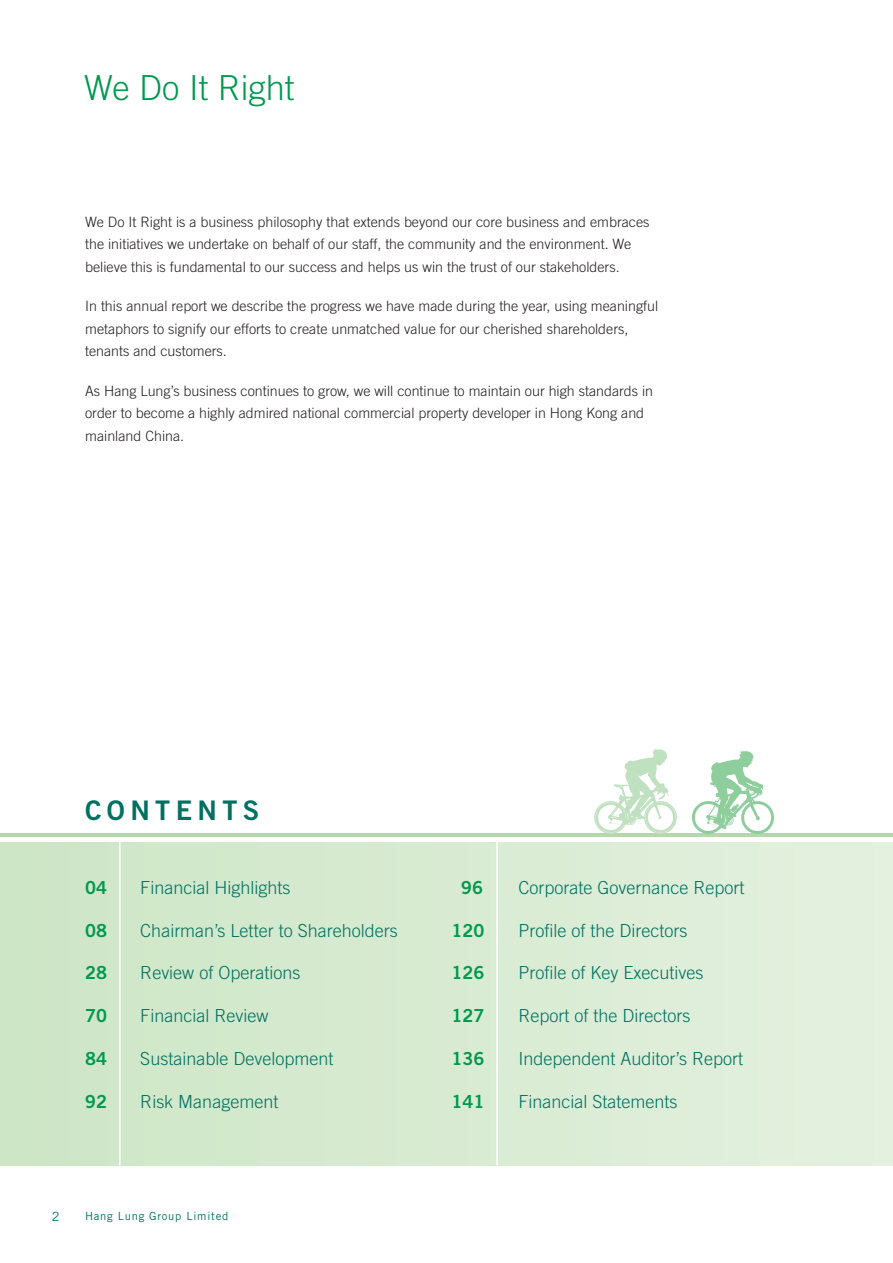
<style>
.page{position:relative;width:893px;height:1263px;background:#fff}
.page>*{position:absolute;margin:0;border:0;box-sizing:border-box;transform-origin:0 0}
.t1{font:300 34.5px "Trade Gothic LT Std";color:#00994e}
.t2{font:27px "Trade Gothic LT Std Bd 2";letter-spacing:.2em;color:#007161}
.t3{font:300 18px "Trade Gothic LT Std";color:#007161}
.t4{font:18px "Trade Gothic LT Std Bd 2";color:#00994e}
.t5{font:300 14.25px/22.5px "Trade Gothic LT Std";color:#231f20}
.t6{font:12.75px "Trade Gothic LT Std";color:#007161}
.t7{font:11.25px "Trade Gothic LT Std";letter-spacing:.065em;color:#007161}
</style>
<div class="page">
<div style="left:0;top:842px;width:893px;height:323px;background:#d8ebd2"></div>
<hr style="left:0;top:833px;width:893px;height:4px;background:#b5d7ac">
<hr style="left:119px;top:840px;width:2px;height:325px;background:#fff">
<hr style="left:496px;top:840px;width:2px;height:325px;background:#fff">
<svg style="left:594px;top:749px;width:83px;height:85px"></svg>
<svg style="left:692px;top:751px;width:82px;height:83px"></svg>
<h1 class="t1" style="left:84px;top:67px;width:212px">We Do It Right</h1>
<p class="t5" style="left:85px;top:210px;width:566px">We Do It Right is a business philosophy that extends beyond our core business and embraces the initiatives we undertake on behalf of our staff, the community and the environment. We believe this is fundamental to our success and helps us win the trust of our stakeholders.</p>
<p class="t5" style="left:85px;top:295px;width:575px">In this annual report we describe the progress we have made during the year, using meaningful metaphors to signify our efforts to create unmatched value for our cherished shareholders, tenants and customers.</p>
<p class="t5" style="left:85px;top:379px;width:570px">As Hang Lung’s business continues to grow, we will continue to maintain our high standards in order to become a highly admired national commercial property developer in Hong Kong and mainland China.</p>
<h2 class="t2" style="left:85px;top:793px;width:176px">CONTENTS</h2>
<p class="t4" style="left:85px;top:876px;width:23px">04</p>
<p class="t3" style="left:140px;top:877px;width:152px">Financial Highlights</p>
<p class="t4" style="left:85px;top:919px;width:23px">08</p>
<p class="t3" style="left:140px;top:919px;width:259px">Chairman’s Letter to Shareholders</p>
<p class="t4" style="left:85px;top:962px;width:23px">28</p>
<p class="t3" style="left:140px;top:962px;width:162px">Review of Operations</p>
<p class="t4" style="left:85px;top:1004px;width:23px">70</p>
<p class="t3" style="left:140px;top:1005px;width:130px">Financial Review</p>
<p class="t4" style="left:85px;top:1047px;width:23px">84</p>
<p class="t3" style="left:140px;top:1048px;width:195px">Sustainable Development</p>
<p class="t4" style="left:85px;top:1090px;width:23px">92</p>
<p class="t3" style="left:140px;top:1090px;width:140px">Risk Management</p>
<p class="t6" style="left:52px;top:1209px;width:9px">2</p>
<p class="t7" style="left:85px;top:1209px;width:145px">Hang Lung Group Limited</p>
<p class="t4" style="left:461px;top:876px;width:23px">96</p>
<p class="t3" style="left:518px;top:877px;width:228px">Corporate Governance Report</p>
<p class="t4" style="left:452px;top:919px;width:34px">120</p>
<p class="t3" style="left:518px;top:919px;width:171px">Profile of the Directors</p>
<p class="t4" style="left:452px;top:962px;width:34px">126</p>
<p class="t3" style="left:518px;top:962px;width:186px">Profile of Key Executives</p>
<p class="t4" style="left:452px;top:1004px;width:34px">127</p>
<p class="t3" style="left:518px;top:1005px;width:174px">Report of the Directors</p>
<p class="t4" style="left:452px;top:1047px;width:34px">136</p>
<p class="t3" style="left:518px;top:1048px;width:226px">Independent Auditor’s Report</p>
<p class="t4" style="left:452px;top:1090px;width:34px">141</p>
<p class="t3" style="left:518px;top:1090px;width:161px">Financial Statements</p>
</div>
